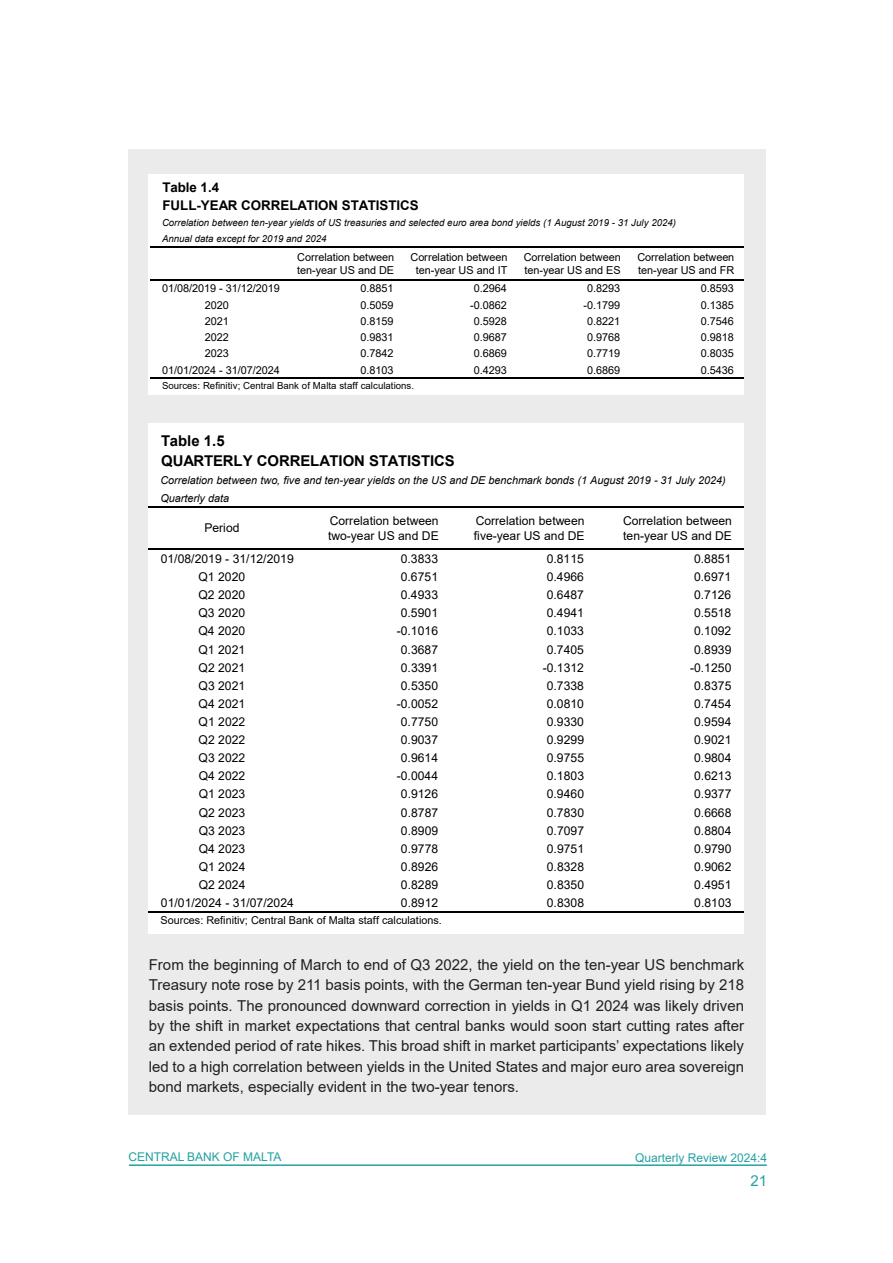
<style>
.page{position:relative;width:893px;height:1263px;background:#fff}
.page>*{position:absolute;margin:0;border:0;box-sizing:border-box;transform-origin:0 0}
.QR_Normal_Text{font:15px/20.2px "Arial";color:#231f20;text-align:justify}
.t1{font:15px "Arial";color:#23a1a3}
.t2{font:700 14.85px/20.2px "Arial";letter-spacing:-.005em;color:#000}
.t3{font:700 13.35px/18.3px "Arial";color:#000}
.t4{font:12.15px/15px "Arial";letter-spacing:.005em;color:#000}
.t5{font:12px "Arial";color:#23a1a3}
.t6{font:10.95px/13.5px "Arial";letter-spacing:-.005em;color:#000}
.t7{font:italic 10.8px/18.1px "Arial";letter-spacing:-.005em;color:#000}
.t8{font:10.8px "Arial";letter-spacing:-.005em;color:#000}
.t9{font:italic 9.6px/16.2px "Arial";color:#000}
.t10{font:9.6px "Arial";color:#000}
</style>
<div class="page">
<hr style="left:129px;top:1164px;width:638px;height:2px;background:#23a1a3">
<div style="left:128px;top:150px;width:638px;height:965px;background:#ebebeb"></div>
<div style="left:149px;top:174px;width:595px;height:220px;background:#fff"></div>
<hr style="left:150px;top:246px;width:594px;height:1px;background:#000">
<hr style="left:150px;top:280px;width:594px;height:1px;background:#000">
<hr style="left:150px;top:377px;width:594px;height:2px;background:#000">
<div style="left:149px;top:423px;width:595px;height:511px;background:#fff"></div>
<hr style="left:149px;top:506px;width:595px;height:2px;background:#000">
<hr style="left:149px;top:549px;width:595px;height:1px;background:#000">
<hr style="left:149px;top:911px;width:595px;height:1px;background:#000">
<p class="t3" style="left:162px;top:178px;width:258px">Table 1.4<br>FULL-YEAR CORRELATION STATISTICS</p>
<p class="t9" style="left:162px;top:215px;width:515px">Correlation between ten-year yields of US treasuries and selected euro area bond yields (1 August 2019 - 31 July 2024)<br>Annual data except for 2019 and 2024</p>
<p class="t6" style="left:297px;top:250px;width:98px">Correlation between ten-year US and DE</p>
<p class="t6" style="left:410px;top:250px;width:98px;text-align:center">Correlation between ten-year US and IT</p>
<p class="t6" style="left:524px;top:250px;width:98px">Correlation between ten-year US and ES</p>
<p class="t6" style="left:637px;top:250px;width:98px">Correlation between ten-year US and FR</p>
<p class="t6" style="left:162px;top:282px;width:119px">01/08/2019 - 31/12/2019</p>
<p class="t6" style="left:361px;top:282px;width:35px">0.8851</p>
<p class="t6" style="left:474px;top:282px;width:35px">0.2964</p>
<p class="t6" style="left:587px;top:282px;width:35px">0.8293</p>
<p class="t6" style="left:701px;top:282px;width:35px">0.8593</p>
<p class="t6" style="left:205px;top:298px;width:25px">2020</p>
<p class="t6" style="left:361px;top:298px;width:35px">0.5059</p>
<p class="t6" style="left:470px;top:298px;width:38px">-0.0862</p>
<p class="t6" style="left:583px;top:298px;width:38px">-0.1799</p>
<p class="t6" style="left:701px;top:298px;width:35px">0.1385</p>
<p class="t6" style="left:205px;top:314px;width:25px">2021</p>
<p class="t6" style="left:361px;top:314px;width:35px">0.8159</p>
<p class="t6" style="left:474px;top:314px;width:35px">0.5928</p>
<p class="t6" style="left:587px;top:314px;width:35px">0.8221</p>
<p class="t6" style="left:701px;top:314px;width:35px">0.7546</p>
<p class="t6" style="left:205px;top:330px;width:25px">2022</p>
<p class="t6" style="left:361px;top:330px;width:35px">0.9831</p>
<p class="t6" style="left:474px;top:330px;width:35px">0.9687</p>
<p class="t6" style="left:587px;top:330px;width:35px">0.9768</p>
<p class="t6" style="left:701px;top:330px;width:35px">0.9818</p>
<p class="t6" style="left:205px;top:347px;width:25px">2023</p>
<p class="t6" style="left:361px;top:347px;width:35px">0.7842</p>
<p class="t6" style="left:474px;top:347px;width:35px">0.6869</p>
<p class="t6" style="left:587px;top:347px;width:35px">0.7719</p>
<p class="t6" style="left:701px;top:347px;width:35px">0.8035</p>
<p class="t6" style="left:162px;top:363px;width:119px">01/01/2024 - 31/07/2024</p>
<p class="t6" style="left:361px;top:363px;width:35px">0.8103</p>
<p class="t6" style="left:474px;top:363px;width:35px">0.4293</p>
<p class="t6" style="left:587px;top:363px;width:35px">0.6869</p>
<p class="t6" style="left:701px;top:363px;width:35px">0.5436</p>
<p class="t10" style="left:162px;top:379px;width:254px">Sources: Refinitiv; Central Bank of Malta staff calculations.</p>
<p class="t2" style="left:161px;top:431px;width:295px">Table 1.5<br>QUARTERLY CORRELATION STATISTICS</p>
<p class="t7" style="left:161px;top:472px;width:567px">Correlation between two, five and ten-year yields on the US and DE benchmark bonds (1 August 2019 - 31 July 2024)<br>Quarterly data</p>
<p class="t4" style="left:204px;top:520px;width:37px">Period</p>
<p class="t4" style="left:328px;top:513px;width:112px">Correlation between two-year US and DE</p>
<p class="t4" style="left:474px;top:513px;width:112px">Correlation between five-year US and DE</p>
<p class="t4" style="left:623px;top:513px;width:111px">Correlation between ten-year US and DE</p>
<p class="t4" style="left:161px;top:551px;width:135px">01/08/2019 - 31/12/2019</p>
<p class="t4" style="left:401px;top:551px;width:39px">0.3833</p>
<p class="t4" style="left:547px;top:551px;width:39px">0.8115</p>
<p class="t4" style="left:694px;top:551px;width:39px">0.8851</p>
<p class="t4" style="left:199px;top:569px;width:48px">Q1 2020</p>
<p class="t4" style="left:401px;top:569px;width:39px">0.6751</p>
<p class="t4" style="left:547px;top:569px;width:39px">0.4966</p>
<p class="t4" style="left:694px;top:569px;width:39px">0.6971</p>
<p class="t4" style="left:199px;top:587px;width:48px">Q2 2020</p>
<p class="t4" style="left:401px;top:587px;width:39px">0.4933</p>
<p class="t4" style="left:547px;top:587px;width:39px">0.6487</p>
<p class="t4" style="left:694px;top:587px;width:39px">0.7126</p>
<p class="t4" style="left:199px;top:605px;width:48px">Q3 2020</p>
<p class="t4" style="left:401px;top:605px;width:39px">0.5901</p>
<p class="t4" style="left:547px;top:605px;width:39px">0.4941</p>
<p class="t4" style="left:694px;top:605px;width:39px">0.5518</p>
<p class="t4" style="left:199px;top:623px;width:48px">Q4 2020</p>
<p class="t4" style="left:397px;top:623px;width:43px">-0.1016</p>
<p class="t4" style="left:547px;top:623px;width:39px">0.1033</p>
<p class="t4" style="left:694px;top:623px;width:39px">0.1092</p>
<p class="t4" style="left:199px;top:642px;width:48px">Q1 2021</p>
<p class="t4" style="left:401px;top:642px;width:39px">0.3687</p>
<p class="t4" style="left:547px;top:642px;width:39px">0.7405</p>
<p class="t4" style="left:694px;top:642px;width:39px">0.8939</p>
<p class="t4" style="left:199px;top:660px;width:48px">Q2 2021</p>
<p class="t4" style="left:401px;top:660px;width:39px">0.3391</p>
<p class="t4" style="left:543px;top:660px;width:43px">-0.1312</p>
<p class="t4" style="left:690px;top:660px;width:43px">-0.1250</p>
<p class="t4" style="left:199px;top:678px;width:48px">Q3 2021</p>
<p class="t4" style="left:401px;top:678px;width:39px">0.5350</p>
<p class="t4" style="left:547px;top:678px;width:39px">0.7338</p>
<p class="t4" style="left:694px;top:678px;width:39px">0.8375</p>
<p class="t4" style="left:199px;top:696px;width:48px">Q4 2021</p>
<p class="t4" style="left:397px;top:696px;width:43px">-0.0052</p>
<p class="t4" style="left:547px;top:696px;width:39px">0.0810</p>
<p class="t4" style="left:694px;top:696px;width:39px">0.7454</p>
<p class="t4" style="left:199px;top:714px;width:48px">Q1 2022</p>
<p class="t4" style="left:401px;top:714px;width:39px">0.7750</p>
<p class="t4" style="left:547px;top:714px;width:39px">0.9330</p>
<p class="t4" style="left:694px;top:714px;width:39px">0.9594</p>
<p class="t4" style="left:199px;top:732px;width:48px">Q2 2022</p>
<p class="t4" style="left:401px;top:732px;width:39px">0.9037</p>
<p class="t4" style="left:547px;top:732px;width:39px">0.9299</p>
<p class="t4" style="left:694px;top:732px;width:39px">0.9021</p>
<p class="t4" style="left:199px;top:750px;width:48px">Q3 2022</p>
<p class="t4" style="left:401px;top:750px;width:39px">0.9614</p>
<p class="t4" style="left:547px;top:750px;width:39px">0.9755</p>
<p class="t4" style="left:694px;top:750px;width:39px">0.9804</p>
<p class="t4" style="left:199px;top:768px;width:48px">Q4 2022</p>
<p class="t4" style="left:397px;top:768px;width:43px">-0.0044</p>
<p class="t4" style="left:547px;top:768px;width:39px">0.1803</p>
<p class="t4" style="left:694px;top:768px;width:39px">0.6213</p>
<p class="t4" style="left:199px;top:786px;width:48px">Q1 2023</p>
<p class="t4" style="left:401px;top:786px;width:39px">0.9126</p>
<p class="t4" style="left:547px;top:786px;width:39px">0.9460</p>
<p class="t4" style="left:694px;top:786px;width:39px">0.9377</p>
<p class="t4" style="left:199px;top:805px;width:48px">Q2 2023</p>
<p class="t4" style="left:401px;top:805px;width:39px">0.8787</p>
<p class="t4" style="left:547px;top:805px;width:39px">0.7830</p>
<p class="t4" style="left:694px;top:805px;width:39px">0.6668</p>
<p class="t4" style="left:199px;top:823px;width:48px">Q3 2023</p>
<p class="t4" style="left:401px;top:823px;width:39px">0.8909</p>
<p class="t4" style="left:547px;top:823px;width:39px">0.7097</p>
<p class="t4" style="left:694px;top:823px;width:39px">0.8804</p>
<p class="t4" style="left:199px;top:841px;width:48px">Q4 2023</p>
<p class="t4" style="left:401px;top:841px;width:39px">0.9778</p>
<p class="t4" style="left:547px;top:841px;width:39px">0.9751</p>
<p class="t4" style="left:694px;top:841px;width:39px">0.9790</p>
<p class="t4" style="left:199px;top:859px;width:48px">Q1 2024</p>
<p class="t4" style="left:401px;top:859px;width:39px">0.8926</p>
<p class="t4" style="left:547px;top:859px;width:39px">0.8328</p>
<p class="t4" style="left:694px;top:859px;width:39px">0.9062</p>
<p class="t4" style="left:199px;top:877px;width:48px">Q2 2024</p>
<p class="t4" style="left:401px;top:877px;width:39px">0.8289</p>
<p class="t4" style="left:547px;top:877px;width:39px">0.8350</p>
<p class="t4" style="left:694px;top:877px;width:39px">0.4951</p>
<p class="t4" style="left:161px;top:895px;width:135px">01/01/2024 - 31/07/2024</p>
<p class="t4" style="left:401px;top:895px;width:39px">0.8912</p>
<p class="t4" style="left:547px;top:895px;width:39px">0.8308</p>
<p class="t4" style="left:694px;top:895px;width:39px">0.8103</p>
<p class="t8" style="left:161px;top:913px;width:283px">Sources: Refinitiv; Central Bank of Malta staff calculations.</p>
<p class="QR_Normal_Text" style="left:149px;top:955px;width:597px">From the beginning of March to end of Q3 2022, the yield on the ten-year US benchmark Treasury note rose by 211 basis points, with the German ten-year Bund yield rising by 218 basis points. The pronounced downward correction in yields in Q1 2024 was likely driven by the shift in market expectations that central banks would soon start cutting rates after an extended period of rate hikes. This broad shift in market participants’ expectations likely led to a high correlation between yields in the United States and major euro area sovereign bond markets, especially evident in the two-year tenors.</p>
<p class="t5" style="left:128px;top:1149px;width:155px">CENTRAL BANK OF MALTA</p>
<p class="t5" style="left:635px;top:1150px;width:134px">Quarterly Review 2024:4</p>
<p class="t1" style="left:750px;top:1170px;width:18px">21</p>
</div>
